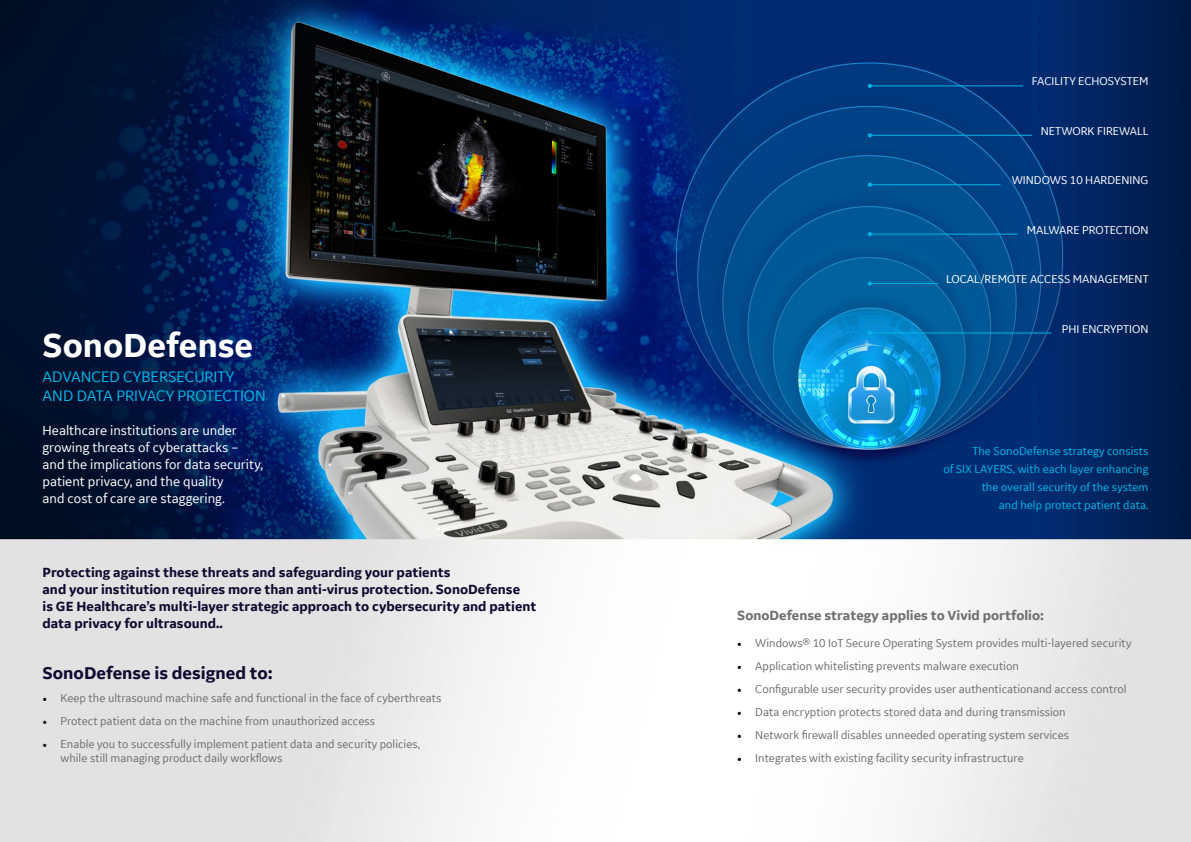
<style>
.page{position:relative;width:1191px;height:842px;background:#fff}
.page>*{position:absolute;margin:0;border:0;box-sizing:border-box;transform-origin:0 0}
.t1{font:700 35px "GE Inspira Sans";color:#fff}
.t2{font:700 18px "GE Inspira Sans";color:#100a30}
.t3{font:16px/19.2px "GE Inspira Sans";color:#00b5e5}
.t4{font:700 14px/16.8px "GE Inspira Sans";color:#100a30}
.t5{font:14px/16.8px "GE Inspira Sans";color:#fff}
.t6{font:700 14px "GE Inspira Sans";color:#706f6f}
.t7{font:12px/14.4px "GE Inspira Sans";color:#706f6f}
.t8{font:12px/18px "GE Inspira Sans";color:#00b5e5;text-align:right}
.t9{font:12px "GE Inspira Sans";color:#fff}
.s1{font-family:"Minion Pro";color:#000}
</style>
<div class="page">
<img style="left:0;top:0;width:1191px;height:842px">
<hr style="left:870px;top:86px;width:153px;height:1px;background:#00b5e5">
<svg style="left:867px;top:84px;width:5px;height:4px"></svg>
<hr style="left:870px;top:135px;width:161px;height:1px;background:#00b5e5">
<svg style="left:867px;top:133px;width:5px;height:4px"></svg>
<hr style="left:870px;top:184px;width:130px;height:1px;background:#00b5e5">
<svg style="left:867px;top:183px;width:5px;height:4px"></svg>
<hr style="left:870px;top:234px;width:147px;height:1px;background:#00b5e5">
<svg style="left:867px;top:232px;width:5px;height:4px"></svg>
<hr style="left:870px;top:283px;width:68px;height:1px;background:#00b5e5">
<svg style="left:867px;top:281px;width:5px;height:5px"></svg>
<hr style="left:870px;top:333px;width:181px;height:1px;background:#00b5e5">
<svg style="left:867px;top:331px;width:5px;height:4px"></svg>
<h1 class="t1" style="left:43px;top:324px;width:212px">SonoDefense</h1>
<h3 class="t3" style="left:43px;top:367px;width:225px">ADVANCED CYBERSECURITY<br>AND DATA PRIVACY PROTECTION</h3>
<p class="t5" style="left:43px;top:422px;width:222px">Healthcare institutions are under growing threats of cyberattacks – and the implications for data security, patient privacy, and the quality<br>and cost of care are staggering.</p>
<p class="t4" style="left:43px;top:564px;width:495px">Protecting against these threats and safeguarding your patients<br>and your institution requires more than anti-virus protection. SonoDefense<br>is GE Healthcare’s multi-layer strategic approach to cybersecurity and patient data privacy for ultrasound..</p>
<h2 class="t2" style="left:43px;top:662px;width:232px">SonoDefense is designed to:</h2>
<p class="t7" style="left:43px;top:691px;width:400px"><span class="s1">•</span> Keep the ultrasound machine safe and functional in the face of cyberthreats</p>
<p class="t7" style="left:43px;top:714px;width:334px"><span class="s1">•</span> Protect patient data on the machine from unauthorized access</p>
<p class="t7" style="left:61px;top:736px;width:361px;text-indent:-18px"><span class="s1">•</span> Enable you to successfully implement patient data and security policies, while still managing product daily workflows</p>
<p class="t9" style="left:1031px;top:74px;width:118px">FACILITY ECHOSYSTEM</p>
<p class="t9" style="left:1040px;top:123px;width:109px">NETWORK FIREWALL</p>
<p class="t9" style="left:1011px;top:173px;width:138px">WINDOWS 10 HARDENING</p>
<p class="t9" style="left:1026px;top:222px;width:123px">MALWARE PROTECTION</p>
<p class="t9" style="left:946px;top:272px;width:204px">LOCAL/REMOTE ACCESS MANAGEMENT</p>
<p class="t9" style="left:1062px;top:321px;width:88px">PHI ENCRYPTION</p>
<p class="t8" style="left:943px;top:442px;width:207px">The SonoDefense strategy consists<br>of SIX LAYERS, with each layer enhancing the overall security of the system<br>and help protect patient data.</p>
<p class="t6" style="left:737px;top:606px;width:308px">SonoDefense strategy applies to Vivid portfolio:</p>
<p class="t7" style="left:737px;top:636px;width:396px"><span class="s1">•</span> Windows® 10 IoT Secure Operating System provides multi-layered security</p>
<p class="t7" style="left:737px;top:659px;width:283px"><span class="s1">•</span> Application whitelisting prevents malware execution</p>
<p class="t7" style="left:737px;top:682px;width:391px"><span class="s1">•</span> Configurable user security provides user authenticationand access control</p>
<p class="t7" style="left:737px;top:704px;width:330px"><span class="s1">•</span> Data encryption protects stored data and during transmission</p>
<p class="t7" style="left:737px;top:727px;width:333px"><span class="s1">•</span> Network firewall disables unneeded operating system services</p>
<p class="t7" style="left:737px;top:750px;width:288px"><span class="s1">•</span> Integrates with existing facility security infrastructure</p>
</div>
